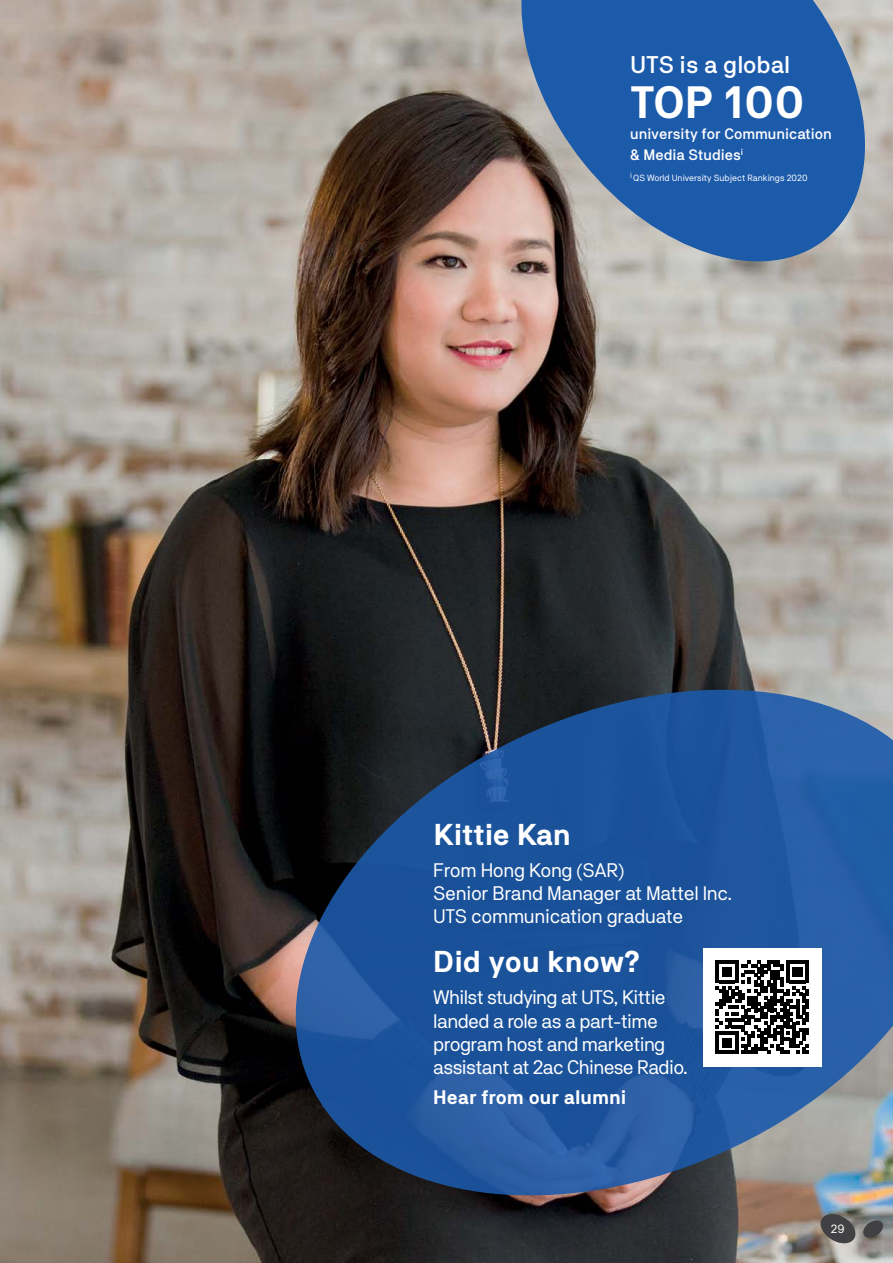
<style>
.page{position:relative;width:893px;height:1263px;background:#fff}
.page>*{position:absolute;margin:0;border:0;box-sizing:border-box;transform-origin:0 0}
.t1{font:700 45px "NB Akademie Std";color:#fff}
.t2{font:700 30px "NB Akademie Std";letter-spacing:-.01em;color:#fff}
.t3{font:500 24px "NB Akademie Std";color:#fff}
.t4{font:19.5px/23.4px "NB Akademie Std";letter-spacing:-.03em;color:#fff}
.t5{font:700 19.5px "NB Akademie Std";color:#fff}
.t6{font:500 15px/21px "NB Akademie Std";color:#fff}
.t7{font:12px "NB Akademie Std";color:#fff}
.t8{font:9px "NB Akademie Std";color:#fff}
</style>
<div class="page">
<img style="left:0;top:0;width:893px;height:1263px">
<svg style="left:258px;top:655px;width:635px;height:575px"></svg>
<div style="left:703px;top:948px;width:119px;height:119px;background:#fff"></div>
<svg style="left:716px;top:961px;width:93px;height:93px"></svg>
<svg style="left:500px;top:0;width:386px;height:288px;fill:#1c5aaa"></svg>
<svg style="left:818px;top:1212px;width:66px;height:33px"></svg>
<p class="t3" style="left:630px;top:51px;width:162px">UTS is a global</p>
<h1 class="t1" style="left:630px;top:77px;width:176px">TOP 100</h1>
<p class="t6" style="left:630px;top:123px;width:203px">university for Communication &amp; Media Studies<sup>i</sup></p>
<p class="t8" style="left:630px;top:172px;width:179px"><sup>i</sup> QS World University Subject Rankings 2020</p>
<h2 class="t2" style="left:433px;top:817px;width:139px">Kittie Kan</h2>
<p class="t4" style="left:433px;top:858px;width:301px">From Hong Kong (SAR)<br>Senior Brand Manager at Mattel Inc.<br>UTS communication graduate</p>
<h2 class="t2" style="left:433px;top:945px;width:208px">Did you know?</h2>
<p class="t4" style="left:433px;top:985px;width:256px">Whilst studying at UTS, Kittie landed a role as a part-time program host and marketing assistant at 2ac Chinese Radio.</p>
<p class="t5" style="left:433px;top:1086px;width:195px">Hear from our alumni</p>
<p class="t7" style="left:831px;top:1221px;width:15px">29</p>
</div>
